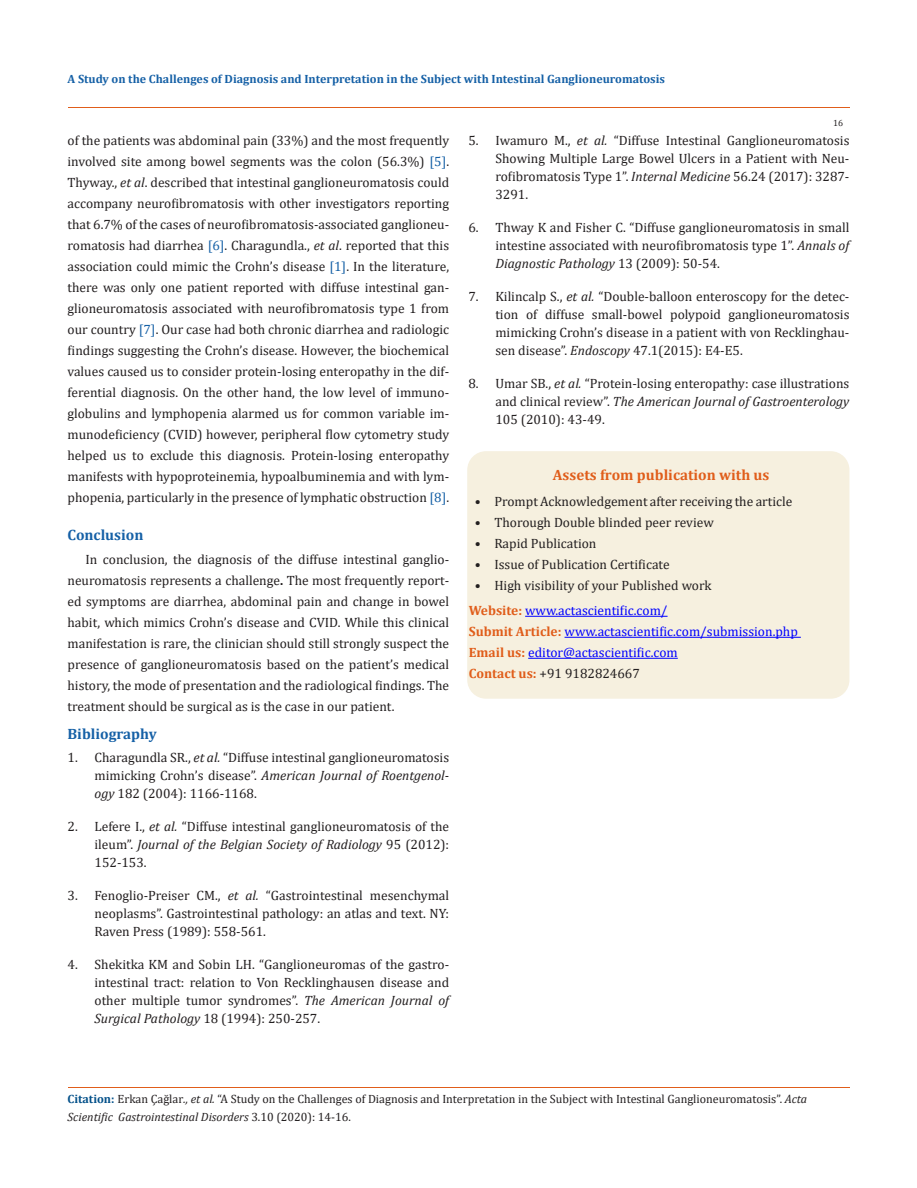
<style>
.page{position:relative;width:917px;height:1188px;background:#fff}
.page>*{position:absolute;margin:0;border:0;box-sizing:border-box;transform-origin:0 0}
.t1{font:700 15px "Cambria";color:#e05d1a}
.t2{font:700 15px "Cambria";color:#1560a6}
.t3{font:13.5px/21px "Cambria";color:#231f20;text-align:justify}
.t4{font:13.5px "Cambria";color:#00f}
.t5{font:12px/18px "Cambria";color:#231f20}
.t6{font:700 12px "Cambria";color:#1560a6}
.t7{font:9px "Cambria";color:#231f20}
.s1{color:#1560a6}
.s2{font-style:italic}
.s3{font-weight:700}
.s4{font-weight:700;color:#e05d1a}
.s5{font-weight:700;color:#035089}
</style>
<div class="page">
<div style="left:468px;top:452px;width:380px;height:246px;background:#f6f0df;border-radius:18px"></div>
<div style="left:467px;top:451px;width:382px;height:248px;border:2px solid #f6f0df;border-radius:18px"></div>
<hr style="left:525px;top:616px;width:142px;height:1px;background:#00f">
<hr style="left:564px;top:637px;width:236px;height:1px;background:#00f">
<hr style="left:528px;top:658px;width:149px;height:1px;background:#00f">
<hr style="left:68px;top:108px;width:781px;height:1px;background:#e05d1a">
<hr style="left:68px;top:1087px;width:781px;height:1px;background:#e05d1a">
<p class="t6" style="left:68px;top:70px;width:599px">A Study on the Challenges of Diagnosis and Interpretation in the Subject with Intestinal Ganglioneuromatosis</p>
<p class="t7" style="left:833px;top:118px;width:11px">16</p>
<p class="t3" style="left:68px;top:130px;width:383px">of the patients was abdominal pain (33%) and the most frequently involved site among bowel segments was the colon (56.3%) <span class="s1">[5]</span>.<br>Thyway., <span class="s2">et al</span>. described that intestinal ganglioneuromatosis could accompany neurofibromatosis with other investigators reporting that 6.7% of the cases of neurofibromatosis-associated ganglioneu&shy;romatosis had diarrhea <span class="s1">[6]</span>. Charagundla., <span class="s2">et al</span>. reported that this association could mimic the Crohn’s disease <span class="s1">[1]</span>. In the literature, there was only one patient reported with diffuse intestinal gan&shy;glioneuromatosis associated with neurofibromatosis type 1 from our country <span class="s1">[7]</span>. Our case had both chronic diarrhea and radiologic findings suggesting the Crohn’s disease. However, the biochemical values caused us to consider protein-losing enteropathy in the dif&shy;ferential diagnosis. On the other hand, the low level of immuno&shy;globulins and lymphopenia alarmed us for common variable im&shy;munodeficiency (CVID) however, peripheral flow cytometry study helped us to exclude this diagnosis. Protein-losing enteropathy manifests with hypoproteinemia, hypoalbuminemia and with lym&shy;phopenia, particularly in the presence of lymphatic obstruction <span class="s1">[8]</span>.</p>
<p class="t2" style="left:68px;top:524px;width:77px">Conclusion</p>
<p class="t3" style="left:68px;top:549px;width:383px;text-indent:18px">In conclusion, the diagnosis of the diffuse intestinal ganglio&shy;neuromatosis represents a challenge<span class="s3">.</span> The most frequently report&shy;ed symptoms are diarrhea, abdominal pain and change in bowel habit, which mimics Crohn’s disease and CVID. While this clinical manifestation is rare, the clinician should still strongly suspect the presence of ganglioneuromatosis based on the patient’s medical history, the mode of presentation and the radiological findings. The treatment should be surgical as is the case in our patient.</p>
<p class="t3" style="left:94px;top:749px;width:356px;line-height:18px;text-indent:-27px">1. Charagundla SR., <span class="s2">et al.</span> “Diffuse intestinal ganglioneuromatosis mimicking Crohn’s disease”. <span class="s2">American Journal of Roentgenol&shy;ogy</span> 182 (2004): 1166-1168.</p>
<p class="t3" style="left:94px;top:818px;width:356px;line-height:18px;text-indent:-27px">2. Lefere I., <span class="s2">et al.</span> “Diffuse intestinal ganglioneuromatosis of the ileum”. <span class="s2">Journal of the Belgian Society of Radiology</span> 95 (2012):<br>152-153.</p>
<p class="t3" style="left:94px;top:887px;width:356px;line-height:18px;text-indent:-27px">3. Fenoglio-Preiser CM., <span class="s2">et al.</span> “Gastrointestinal mesenchymal neoplasms”. Gastrointestinal pathology: an atlas and text. NY:<br>Raven Press (1989): 558-561.</p>
<p class="t3" style="left:94px;top:956px;width:356px;line-height:18px;text-indent:-27px">4. Shekitka KM and Sobin LH. “Ganglioneuromas of the gastro&shy;intestinal tract: relation to Von Recklinghausen disease and other multiple tumor syndromes”. <span class="s2">The American Journal of Surgical Pathology</span> 18 (1994): 250-257.</p>
<p class="t2" style="left:68px;top:723px;width:91px">Bibliography</p>
<p class="t3" style="left:495px;top:132px;width:355px;line-height:18px;text-indent:-27px">5. Iwamuro M., <span class="s2">et al.</span> “Diffuse Intestinal Ganglioneuromatosis Showing Multiple Large Bowel Ulcers in a Patient with Neu&shy;rofibromatosis Type 1”. <span class="s2">Internal Medicine</span> 56.24 (2017): 3287- 3291.</p>
<p class="t3" style="left:495px;top:219px;width:355px;line-height:18px;text-indent:-27px">6. Thway K and Fisher C. “Diffuse ganglioneuromatosis in small intestine associated with neurofibromatosis type 1”. <span class="s2">Annals of Diagnostic Pathology</span> 13 (2009): 50-54.</p>
<p class="t3" style="left:495px;top:288px;width:355px;line-height:18px;text-indent:-27px">7. Kilincalp S., <span class="s2">et al.</span> “Double-balloon enteroscopy for the detec&shy;tion of diffuse small-bowel polypoid ganglioneuromatosis mimicking Crohn’s disease in a patient with von Recklinghau&shy;sen disease”. <span class="s2">Endoscopy</span> 47.1(2015): E4-E5.</p>
<p class="t3" style="left:495px;top:375px;width:355px;line-height:18px;text-indent:-27px">8. Umar SB., <span class="s2">et al.</span> “Protein-losing enteropathy: case illustrations and clinical review”. <span class="s2">The American Journal of Gastroenterology </span>105 (2010): 43-49.</p>
<p class="t1" style="left:553px;top:464px;width:218px">Assets from publication with us</p>
<p class="t3" style="left:475px;top:491px;width:319px">• Prompt Acknowledgement after receiving the article</p>
<p class="t3" style="left:475px;top:512px;width:240px">• Thorough Double blinded peer review</p>
<p class="t3" style="left:475px;top:533px;width:123px">• Rapid Publication</p>
<p class="t3" style="left:475px;top:554px;width:196px">• Issue of Publication Certificate</p>
<p class="t3" style="left:475px;top:575px;width:238px">• High visibility of your Published work</p>
<p class="t4" style="left:468px;top:603px;width:200px"><span class="s4">Website:</span> www.actascientific.com/</p>
<p class="t4" style="left:468px;top:624px;width:330px"><span class="s4">Submit Article:</span> www.actascientific.com/submission.php</p>
<p class="t4" style="left:468px;top:645px;width:210px"><span class="s4">Email us:</span> editor@actascientific.com</p>
<p class="t3" style="left:468px;top:663px;width:173px"><span class="s4">Contact us:</span> +91 9182824667</p>
<p class="t5" style="left:68px;top:1090px;width:741px"><span class="s5">Citation:</span> Erkan Çağlar<span class="s2">., et al.</span> “A Study on the Challenges of Diagnosis and Interpretation in the Subject with Intestinal Ganglioneuromatosis”. <span class="s2">Acta<br>Scientific Gastrointestinal Disorders</span> 3.10 (2020): 14-16.</p>
</div>
